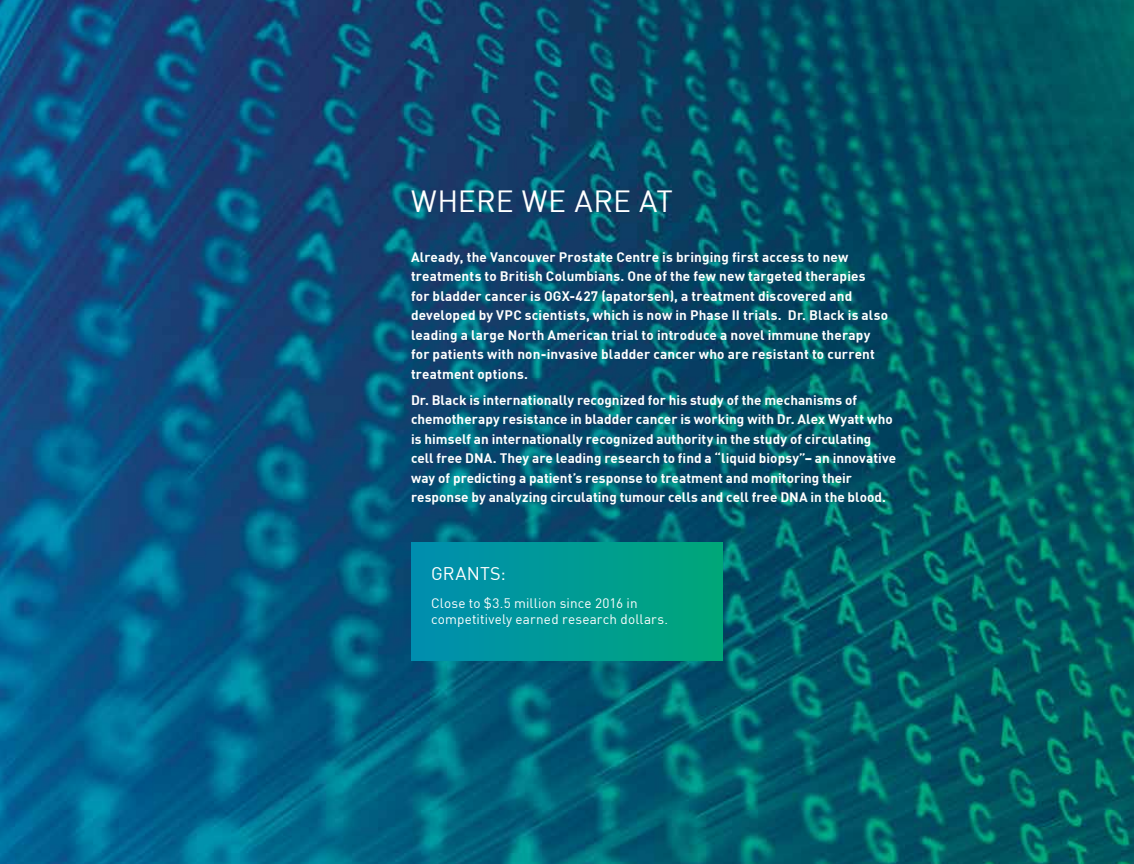
<style>
.page{position:relative;width:1134px;height:864px;background:#fff}
.page>*{position:absolute;margin:0;border:0;box-sizing:border-box;transform-origin:0 0}
.t1{font:30px "DIN";letter-spacing:.005em;color:#fff}
.t2{font:18px "DIN";letter-spacing:.015em;color:#fff}
.t3{font:700 13.5px/19.5px "DIN";letter-spacing:.01em;color:#fff}
.t4{font:13.5px/16.5px "DIN";letter-spacing:.01em;color:#fff}
</style>
<div class="page">
<img style="left:0;top:0;width:1134px;height:864px">
<div style="left:411px;top:542px;width:312px;height:119px;background:linear-gradient(to right,#008eb0,#00a779)"></div>
<h1 class="t1" style="left:411px;top:183px;width:263px">WHERE WE ARE AT</h1>
<p class="t3" style="left:411px;top:247px;width:479px">Already, the Vancouver Prostate Centre is bringing first access to new treatments to British Columbians. One of the few new targeted therapies<br>for bladder cancer is OGX-427 (apatorsen), a treatment discovered and developed by VPC scientists, which is now in Phase II trials. Dr. Black is also leading a large North American trial to introduce a novel immune therapy for patients with non-invasive bladder cancer who are resistant to current treatment options.</p>
<p class="t3" style="left:411px;top:390px;width:487px">Dr. Black is internationally recognized for his study of the mechanisms of chemotherapy resistance in bladder cancer is working with Dr. Alex Wyatt who is himself an internationally recognized authority in the study of circulating cell free DNA. They are leading research to find a “liquid biopsy”– an innovative way of predicting a patient’s response to treatment and monitoring their response by analyzing circulating tumour cells and cell free DNA in the blood.</p>
<h2 class="t2" style="left:431px;top:563px;width:76px">GRANTS:</h2>
<p class="t4" style="left:431px;top:594px;width:238px">Close to $3.5 million since 2016 in competitively earned research dollars.</p>
</div>
